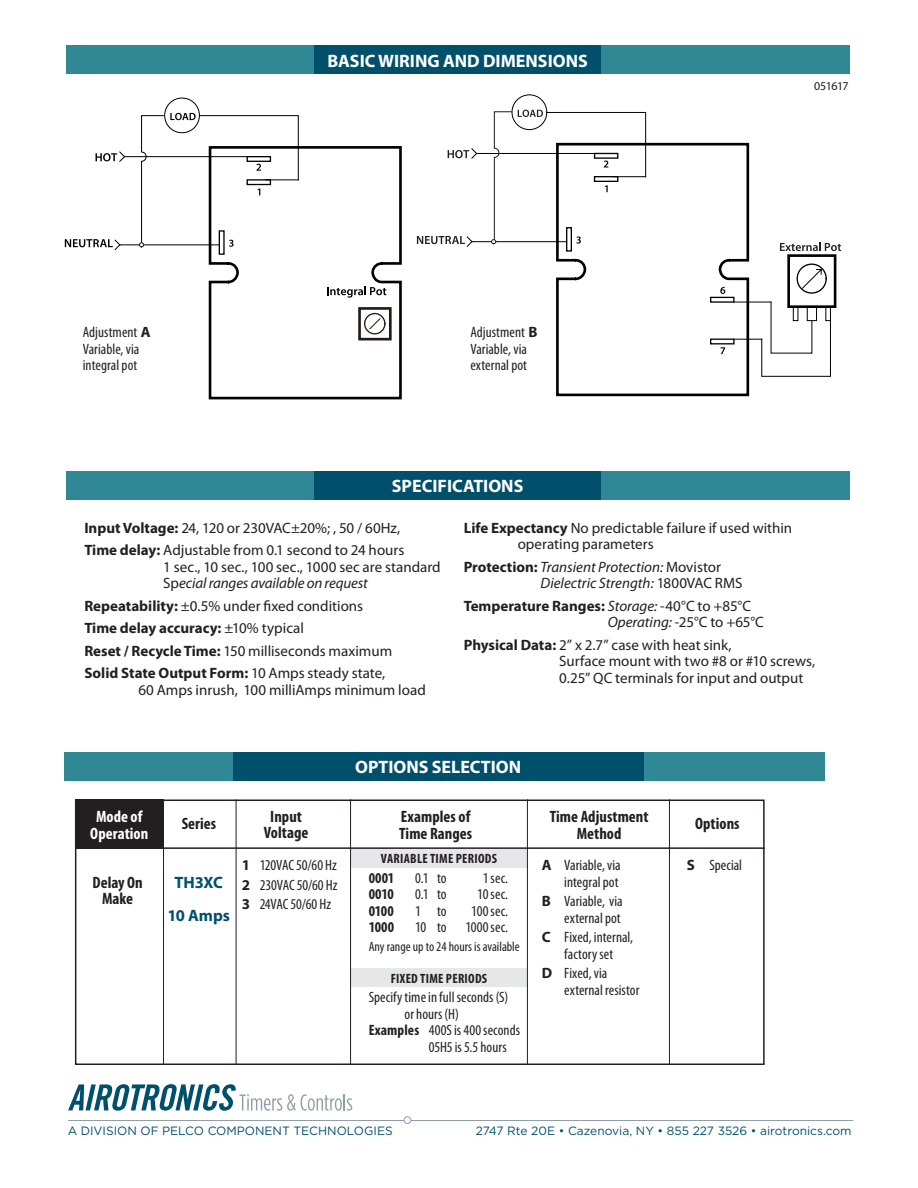
<style>
.page{position:relative;width:918px;height:1188px;background:#fff}
.page>*{position:absolute;margin:0;border:0;box-sizing:border-box;transform-origin:0 0}
._5Bold10_11{font:700 18px "Myriad Pro";color:#fff}
.t1{font:700 condensed 16.5px/16.5px "Myriad Pro";letter-spacing:.005em;color:#231f20;text-align:center}
.Centered_Heads_Optio{font:700 condensed 16.5px/16.5px "Myriad Pro";letter-spacing:.005em;color:#fff;text-align:center}
.Centered_Heads_Optio-2{font:700 16.5px "Myriad Pro";letter-spacing:-.005em;color:#00506b}
._3Specs10_11{font:15px/16.5px "Myriad Pro";color:#231f20}
.Centered_Heads_Optio-3{font:condensed 15px/16.5px "Myriad Pro";letter-spacing:.005em;color:#231f20}
._3Specs10_11-2{font:italic 15px/16.5px "Myriad Pro";color:#231f20}
.FromInfoDoc{font:condensed 15px/16.5px "Myriad Pro";color:#231f20}
._3Specs10_11-3{font:700 15px "Myriad Pro";color:#231f20}
.Centered_Heads_Optio-4{font:700 condensed 15px "Myriad Pro";letter-spacing:-.005em;color:#231f20}
.FromInfoDoc-2{font:700 condensed 13.5px "Myriad Pro";letter-spacing:.02em;color:#231f20}
.FromInfoDoc-3{font:condensed 13.5px "Myriad Pro";color:#231f20}
.FromInfoDoc-4{font:12px "Gotham";color:#00506b}
._5Bold10_11-2{font:12px "Myriad Pro";letter-spacing:-.04em;color:#231f20}
.s1{font-weight:700;font-stretch:normal}
.s2{font-weight:700}
.s3{font-style:italic}
.s4{font-weight:400}
.s5{font-weight:700;font-style:normal}
.s6{font-style:normal}
</style>
<div class="page">
<div style="left:65px;top:752px;width:760px;height:29px;background:#318895"></div>
<div style="left:233px;top:752px;width:410px;height:29px;background:#00506b"></div>
<div style="left:66px;top:471px;width:783px;height:29px;background:#318895"></div>
<div style="left:314px;top:471px;width:287px;height:29px;background:#00506b"></div>
<div style="left:66px;top:46px;width:783px;height:28px;background:#318895"></div>
<div style="left:314px;top:46px;width:287px;height:28px;background:#00506b"></div>
<div style="left:787px;top:254px;width:49px;height:54px;border:3px solid #000"></div>
<div style="left:797px;top:264px;width:30px;height:30px;border:1px solid #000;border-radius:50%"></div>
<svg style="left:801px;top:267px;width:21px;height:22px"></svg>
<div style="left:512px;top:94px;width:35px;height:36px;border:1px solid #000;border-radius:50%"></div>
<svg style="left:750px;top:301px;width:81px;height:76px"></svg>
<svg style="left:556px;top:142px;width:194px;height:255px"></svg>
<svg style="left:780px;top:243px;width:61px;height:8px"></svg>
<svg style="left:417px;top:110px;width:230px;height:138px"></svg>
<svg style="left:720px;top:287px;width:5px;height:7px"></svg>
<svg style="left:721px;top:347px;width:4px;height:7px"></svg>
<div style="left:164px;top:98px;width:36px;height:35px;border:1px solid #000;border-radius:50%"></div>
<svg style="left:208px;top:146px;width:194px;height:254px"></svg>
<div style="left:364px;top:313px;width:22px;height:21px;border:1px solid #231916;border-radius:50%"></div>
<div style="left:358px;top:307px;width:34px;height:33px;border:3px solid #231916"></div>
<svg style="left:369px;top:317px;width:12px;height:13px"></svg>
<svg style="left:327px;top:287px;width:59px;height:11px"></svg>
<svg style="left:65px;top:113px;width:234px;height:138px"></svg>
<div style="left:351px;top:849px;width:176px;height:19px;background:#e6e7e9"></div>
<div style="left:351px;top:968px;width:176px;height:19px;background:#e6e7e9"></div>
<div style="left:75px;top:799px;width:89px;height:50px;background:#231f20"></div>
<hr style="left:163px;top:799px;width:1px;height:266px;background:#231f20">
<hr style="left:527px;top:799px;width:1px;height:266px;background:#231f20">
<hr style="left:236px;top:799px;width:1px;height:266px;background:#231f20">
<hr style="left:350px;top:799px;width:1px;height:266px;background:#231f20">
<hr style="left:669px;top:799px;width:1px;height:266px;background:#231f20">
<div style="left:75px;top:800px;width:690px;height:265px;border:2px solid #231f20"></div>
<hr style="left:76px;top:847px;width:689px;height:2px;background:#231f20">
<svg style="left:68px;top:1084px;width:284px;height:27px"></svg>
<hr style="left:68px;top:1120px;width:785px;height:1px;background:#8f9ea7">
<div style="left:404px;top:1117px;width:7px;height:6px;background:#fff;border-radius:50%"></div>
<div style="left:404px;top:1116px;width:7px;height:8px;border:1px solid #8f9ea7;border-radius:50%"></div>
<p class="FromInfoDoc" style="left:83px;top:325px;width:69px">Adjustment <span class="s1">A<br></span>Variable, via integral pot</p>
<p class="_5Bold10_11" style="left:327px;top:50px;width:262px">BASIC WIRING AND DIMENSIONS</p>
<p class="FromInfoDoc" style="left:470px;top:325px;width:69px">Adjustment <span class="s1">B<br></span>Variable, via external pot</p>
<p class="_5Bold10_11" style="left:392px;top:476px;width:133px">SPECIFICATIONS</p>
<p class="_5Bold10_11-2" style="left:814px;top:80px;width:36px">051617</p>
<p class="_3Specs10_11" style="left:84px;top:520px;width:317px"><span class="s2">Input Voltage:</span> 24, 120 or 230VAC±20%; , 50 / 60Hz,</p>
<p class="_3Specs10_11" style="left:163px;top:542px;width:279px;text-indent:-79px"><span class="s2">Time delay:</span> Adjustable from 0.1 second to 24 hours<br>1 sec., 10 sec., 100 sec., 1000 sec are standard<br>Sp<span class="s3">ecial ranges available on request</span></p>
<p class="_3Specs10_11" style="left:84px;top:598px;width:280px"><span class="s2">Repeatability:</span> ±0.5% under fixed conditions</p>
<p class="_3Specs10_11-3" style="left:84px;top:620px;width:221px">Time delay accuracy: <span class="s4">±10% typical</span></p>
<p class="_3Specs10_11" style="left:84px;top:643px;width:309px"><span class="s2">Reset / Recycle Time:</span> 150 milliseconds maximum</p>
<p class="_3Specs10_11" style="left:138px;top:665px;width:289px;text-indent:-54px"><span class="s2">Solid State Output Form:</span> 10 Amps steady state,<br>60 Amps inrush, 100 milliAmps minimum load</p>
<p class="_3Specs10_11" style="left:518px;top:520px;width:276px;text-indent:-54px"><span class="s2">Life Expectancy</span> No predictable failure if used within operating parameters</p>
<p class="_3Specs10_11-2" style="left:541px;top:559px;width:203px;text-indent:-77px"><span class="s5">Protection:</span> Transient Protection: <span class="s6">Movistor<br></span>Dielectric Strength: <span class="s6">1800VAC RMS</span></p>
<p class="_3Specs10_11" style="left:608px;top:598px;width:158px;text-indent:-144px"><span class="s2">Temperature Ranges:</span> <span class="s3">Storage:</span> -40°C to +85°C<br><span class="s3">Operating:</span> -25°C to +65°C</p>
<p class="_3Specs10_11" style="left:559px;top:637px;width:258px;text-indent:-95px"><span class="s2">Physical Data:</span> 2” x 2.7” case with heat sink,<br>Surface mount with two #8 or #10 screws,<br>0.25” QC terminals for input and output</p>
<p class="_5Bold10_11" style="left:355px;top:757px;width:168px">OPTIONS SELECTION</p>
<p class="Centered_Heads_Optio" style="left:90px;top:809px;width:59px">Mode of<br>Operation</p>
<p class="t1" style="left:399px;top:809px;width:75px;text-align:left">Examples of<br>Time Ranges</p>
<p class="t1" style="left:550px;top:809px;width:100px">Time Adjustment<br>Method</p>
<p class="t1" style="left:182px;top:816px;width:36px">Series</p>
<p class="t1" style="left:264px;top:808px;width:46px">Input<br>Voltage</p>
<p class="t1" style="left:695px;top:816px;width:46px">Options</p>
<p class="t1" style="left:93px;top:874px;width:52px">Delay On<br>Make</p>
<p class="Centered_Heads_Optio-2" style="left:175px;top:873px;width:50px">TH3XC</p>
<p class="Centered_Heads_Optio-2" style="left:168px;top:906px;width:64px">10 Amps</p>
<p class="Centered_Heads_Optio-3" style="left:242px;top:857px;width:97px"><span class="s1">1</span> 120VAC 50/60 Hz</p>
<p class="Centered_Heads_Optio-3" style="left:242px;top:877px;width:97px"><span class="s1">2</span> 230VAC 50/60 Hz</p>
<p class="Centered_Heads_Optio-3" style="left:242px;top:896px;width:91px"><span class="s1">3</span> 24VAC 50/60 Hz</p>
<p class="FromInfoDoc-2" style="left:381px;top:851px;width:118px">VARIABLE TIME PERIODS</p>
<p class="Centered_Heads_Optio-4" style="left:369px;top:869px;width:27px">0001</p>
<p class="Centered_Heads_Optio-3" style="left:415px;top:870px;width:33px">0.1 to</p>
<p class="Centered_Heads_Optio-3" style="left:483px;top:870px;width:27px">1 sec.</p>
<p class="Centered_Heads_Optio-4" style="left:369px;top:886px;width:27px">0010</p>
<p class="Centered_Heads_Optio-3" style="left:415px;top:886px;width:33px">0.1 to</p>
<p class="Centered_Heads_Optio-3" style="left:477px;top:886px;width:32px">10 sec.</p>
<p class="Centered_Heads_Optio-4" style="left:369px;top:902px;width:27px">0100</p>
<p class="Centered_Heads_Optio-3" style="left:415px;top:903px;width:33px">1 to</p>
<p class="Centered_Heads_Optio-3" style="left:471px;top:903px;width:38px">100 sec.</p>
<p class="Centered_Heads_Optio-4" style="left:369px;top:919px;width:27px">1000</p>
<p class="Centered_Heads_Optio-3" style="left:415px;top:919px;width:95px">10 to 1000 sec.</p>
<p class="FromInfoDoc-3" style="left:369px;top:939px;width:153px">Any range up to 24 hours is available</p>
<p class="Centered_Heads_Optio-3" style="left:405px;top:989px;width:105px;text-indent:-36px">Specify time in full seconds (S) or hours (H)</p>
<p class="Centered_Heads_Optio-3" style="left:369px;top:1022px;width:153px"><span class="s2">Examples</span> 400S is 400 seconds</p>
<p class="Centered_Heads_Optio-3" style="left:429px;top:1039px;width:79px">05H5 is 5.5 hours</p>
<p class="FromInfoDoc-2" style="left:391px;top:971px;width:98px">FIXED TIME PERIODS</p>
<p class="Centered_Heads_Optio-3" style="left:542px;top:857px;width:80px"><span class="s1">A</span> Variable, via</p>
<p class="Centered_Heads_Optio-3" style="left:687px;top:857px;width:57px"><span class="s1">S</span> Special</p>
<p class="Centered_Heads_Optio-3" style="left:564px;top:874px;width:56px">integral pot</p>
<p class="Centered_Heads_Optio-3" style="left:542px;top:893px;width:83px;text-align:right"><span class="s1">B</span> Variable, via external pot</p>
<p class="Centered_Heads_Optio-3" style="left:542px;top:929px;width:93px;text-align:center"><span class="s1">C</span> Fixed, internal, factory set</p>
<p class="Centered_Heads_Optio-3" style="left:564px;top:965px;width:77px;text-indent:-22px"><span class="s1">D</span> Fixed, via external resistor</p>
<p class="FromInfoDoc-4" style="left:68px;top:1123px;width:327px">A DIVISION OF PELCO COMPONENT TECHNOLOGIES</p>
<p class="FromInfoDoc-4" style="left:476px;top:1123px;width:378px">2747 Rte 20E • Cazenovia, NY • 855 227 3526 • airotronics.com</p>
</div>
